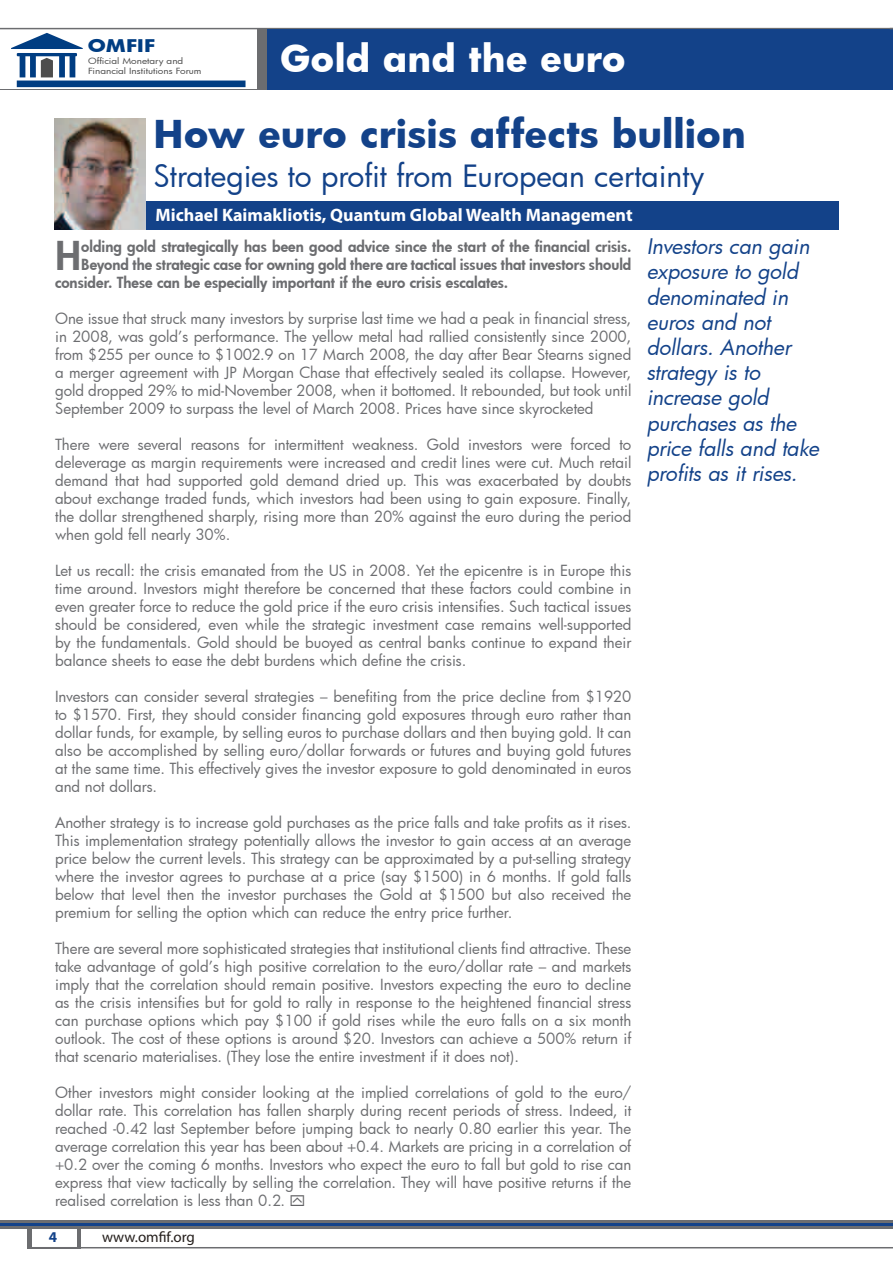
<style>
.page{position:relative;width:893px;height:1263px;background:#fff}
.page>*{position:absolute;margin:0;border:0;box-sizing:border-box;transform-origin:0 0}
.t1{font:800 38.85px "Futura";color:#6c6d70}
.t2{font:700 37.5px "Futura";color:#134289}
.t3{font:700 36px "Futura";letter-spacing:.005em;color:#fff}
.t4{font:30px "Futura";color:#134289}
.t5{font:italic 21px/25.2px "Futura";color:#134289}
.t6{font:700 18px "Myriad Pro";color:#fff}
.t7{font:700 17.1px "Futura";color:#003d82;scale:1.19 1}
.t8{font:15px/18px "Futura";color:#6c6d70;text-align:justify}
.t9{font:800 15px "Futura";color:#6c6d70}
.t10{font:15px "Myriad Pro";color:#241e1b}
.t11{font:700 15px "Myriad Pro";color:#134289}
.t12{font:8.25px/9.9px "Futura";color:#4d4d4d;scale:1.19 1}
</style>
<div class="page">
<div style="left:27px;top:1222px;width:54px;height:26px;background:#6c6d70"></div>
<div style="left:32px;top:1222px;width:44px;height:25px;background:#fff"></div>
<svg style="left:0;top:29px;width:268px;height:61px"></svg>
<div style="left:0;top:28px;width:257px;height:60px;background:#fff"></div>
<svg style="left:11px;top:33px;width:235px;height:54px"></svg>
<hr style="left:0;top:28px;width:893px;height:1px;background:#6c6d70">
<hr style="left:27px;top:1247px;width:866px;height:1px;background:#6c6d70">
<div style="left:268px;top:29px;width:625px;height:61px;background:#134289"></div>
<svg style="left:0;top:1220px;width:893px;height:8px;background:#5d6574"></svg>
<hr style="left:0;top:1223px;width:893px;height:2px;background:#134289">
<div style="left:139px;top:201px;width:700px;height:29px;background:#134289"></div>
<img style="left:54px;top:118px;width:91px;height:111px">
<p class="t7" style="left:88px;top:33px;width:58px">OMFIF</p>
<p class="t12" style="left:88px;top:56px;width:97px">Official Monetary and<br>Financial Institutions Forum</p>
<h3 class="t3" style="left:280px;top:33px;width:347px">Gold and the euro</h3>
<h2 class="t2" style="left:154px;top:108px;width:594px">How euro crisis affects bullion</h2>
<h3 class="t4" style="left:154px;top:156px;width:553px">Strategies to profit from European certainty</h3>
<p class="t6" style="left:156px;top:203px;width:479px">Michael Kaimakliotis, Quantum Global Wealth Management</p>
<h1 class="t1" style="left:55px;top:229px;width:28px">H</h1>
<p class="t9" style="left:81px;top:236px;width:552px">olding gold strategically has been good advice since the start of the financial crisis.</p>
<p class="t9" style="left:81px;top:254px;width:552px">Beyond the strategic case for owning gold there are tactical issues that investors should</p>
<p class="t9" style="left:55px;top:272px;width:455px">consider. These can be especially important if the euro crisis escalates.</p>
<p class="t8" style="left:55px;top:309px;width:578px">One issue that struck many investors by surprise last time we had a peak in financial stress, in 2008, was gold’s performance. The yellow metal had rallied consistently since 2000, from $255 per ounce to $1002.9 on 17 March 2008, the day after Bear Stearns signed a merger agreement with JP Morgan Chase that effectively sealed its collapse. However, gold dropped 29% to mid-November 2008, when it bottomed. It rebounded, but took until September 2009 to surpass the level of March 2008. Prices have since skyrocketed</p>
<p class="t8" style="left:55px;top:435px;width:578px">There were several reasons for intermittent weakness. Gold investors were forced to deleverage as margin requirements were increased and credit lines were cut. Much retail demand that had supported gold demand dried up. This was exacerbated by doubts about exchange traded funds, which investors had been using to gain exposure. Finally, the dollar strengthened sharply, rising more than 20% against the euro during the period when gold fell nearly 30%.</p>
<p class="t8" style="left:55px;top:561px;width:578px">Let us recall: the crisis emanated from the US in 2008. Yet the epicentre is in Europe this time around. Investors might therefore be concerned that these factors could combine in even greater force to reduce the gold price if the euro crisis intensifies. Such tactical issues should be considered, even while the strategic investment case remains well-supported by the fundamentals. Gold should be buoyed as central banks continue to expand their balance sheets to ease the debt burdens which define the crisis.</p>
<p class="t8" style="left:55px;top:687px;width:578px">Investors can consider several strategies – benefiting from the price decline from $1920 to $1570. First, they should consider financing gold exposures through euro rather than dollar funds, for example, by selling euros to purchase dollars and then buying gold. It can also be accomplished by selling euro/dollar forwards or futures and buying gold futures at the same time. This effectively gives the investor exposure to gold denominated in euros and not dollars.</p>
<p class="t8" style="left:55px;top:813px;width:578px">Another strategy is to increase gold purchases as the price falls and take profits as it rises.<br>This implementation strategy potentially allows the investor to gain access at an average price below the current levels. This strategy can be approximated by a put-selling strategy where the investor agrees to purchase at a price (say $1500) in 6 months. If gold falls below that level then the investor purchases the Gold at $1500 but also received the premium for selling the option which can reduce the entry price further.</p>
<p class="t8" style="left:55px;top:939px;width:578px">There are several more sophisticated strategies that institutional clients find attractive. These take advantage of gold’s high positive correlation to the euro/dollar rate – and markets imply that the correlation should remain positive. Investors expecting the euro to decline as the crisis intensifies but for gold to rally in response to the heightened financial stress can purchase options which pay $100 if gold rises while the euro falls on a six month outlook. The cost of these options is around $20. Investors can achieve a 500% return if that scenario materialises. (They lose the entire investment if it does not).</p>
<p class="t8" style="left:55px;top:1083px;width:578px">Other investors might consider looking at the implied correlations of gold to the euro/ dollar rate. This correlation has fallen sharply during recent periods of stress. Indeed, it reached -0.42 last September before jumping back to nearly 0.80 earlier this year. The average correlation this year has been about +0.4. Markets are pricing in a correlation of +0.2 over the coming 6 months. Investors who expect the euro to fall but gold to rise can express that view tactically by selling the correlation. They will have positive returns if the realised correlation is less than 0.2.</p>
<p class="t11" style="left:49px;top:1227px;width:10px">4</p>
<p class="t10" style="left:102px;top:1228px;width:94px">www.omfif.org</p>
<h3 class="t5" style="left:647px;top:233px;width:174px">Investors can gain exposure to gold denominated in euros and not dollars. Another strategy is to increase gold purchases as the price falls and take profits as it rises.</h3>
</div>
